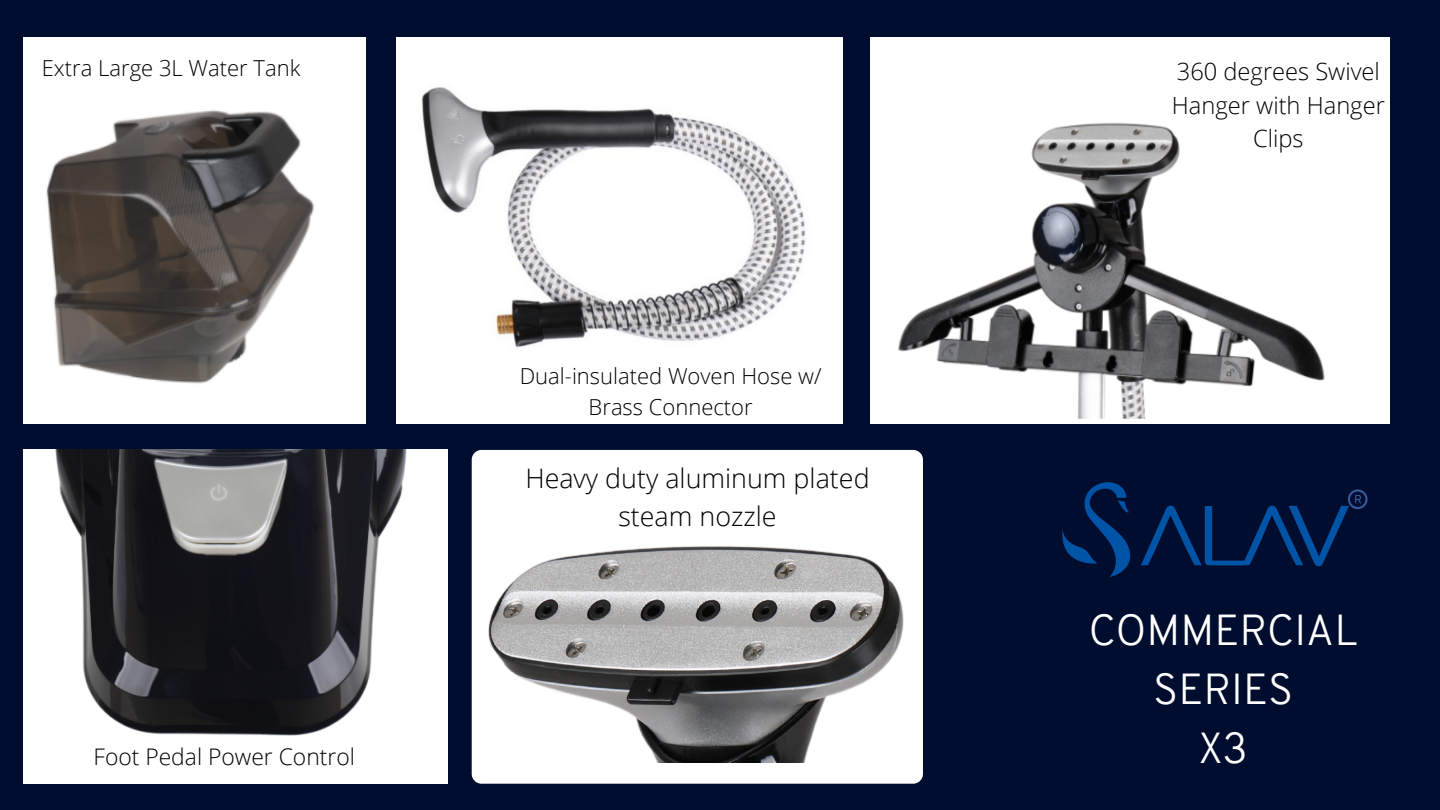
<style>
.page{position:relative;width:1440px;height:810px;background:#010d2e}
.page>*{position:absolute;margin:0;border:0;box-sizing:border-box;transform-origin:0 0}
.t1{font:300 42.3px/59.2px "Overpass";color:#fff;text-align:center}
.t2{font:300 26.9px/37.5px "Open Sans";color:#000;text-align:center}
.t3{font:300 23.7px/33.1px "Open Sans";color:#000;text-align:center}
.t4{font:300 22.9px "Open Sans";color:#000}
.t5{font:300 22px/30.8px "Open Sans";color:#000;text-align:center}
</style>
<div class="page">
<div style="left:472px;top:450px;width:451px;height:334px;background:#fff;border-radius:10px"></div>
<img style="left:471px;top:471px;width:433px;height:292px">
<img style="left:24px;top:37px;width:342px;height:386px">
<img style="left:1062px;top:482px;width:286px;height:95px">
<svg style="left:1348px;top:489px;width:20px;height:20px"></svg>
<img style="left:397px;top:37px;width:446px;height:386px">
<img style="left:870px;top:37px;width:520px;height:386px">
<img style="left:24px;top:450px;width:424px;height:334px">
<p class="t5" style="left:42px;top:53px;width:260px">Extra Large 3L Water Tank</p>
<p class="t4" style="left:94px;top:741px;width:263px">Foot Pedal Power Control</p>
<p class="t5" style="left:520px;top:360px;width:303px">Dual-insulated Woven Hose w/<br>Brass Connector</p>
<p class="t2" style="left:525px;top:459px;width:346px">Heavy duty aluminum plated steam nozzle</p>
<p class="t3" style="left:1172px;top:55px;width:214px">360 degrees Swivel<br>Hanger with Hanger<br>Clips</p>
<p class="t1" style="left:1089px;top:604px;width:271px">COMMERCIAL<br>SERIES</p>
<p class="t1" style="left:1199px;top:723px;width:51px">X3</p>
</div>
